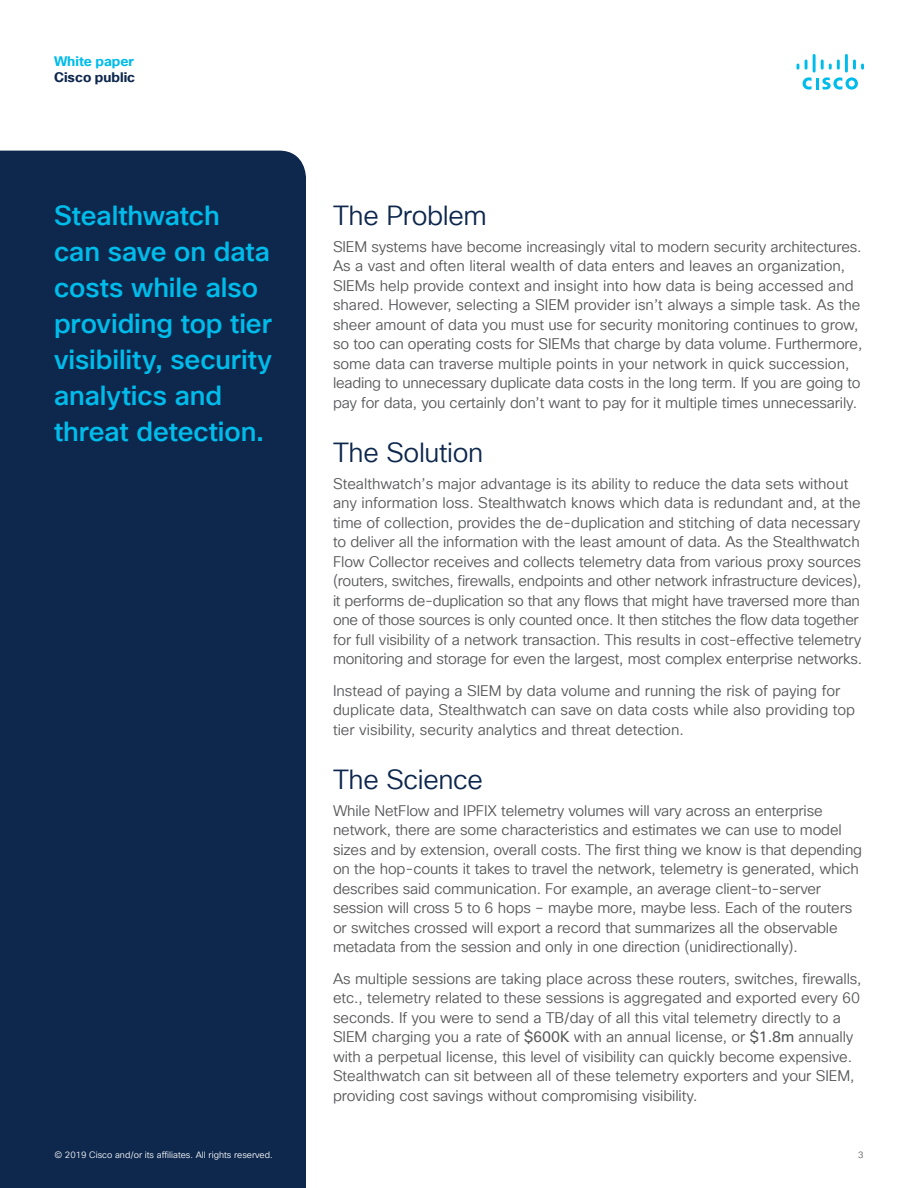
<style>
.page{position:relative;width:918px;height:1188px;background:#fff}
.page>*{position:absolute;margin:0;border:0;box-sizing:border-box;transform-origin:0 0}
.Pull_Quote_Body{font:500 27px/36px "Cisco Sans TT";letter-spacing:-.005em;color:#00bceb}
.Subhead2_midnight_bl{font:27px "Cisco Sans TT Light";letter-spacing:-.015em;color:#0d274d}
.Body{font:15px/19.5px "Cisco Sans TT Light";letter-spacing:-.01em;color:#57585a}
.t1{font:700 13.5px "Cisco Sans TT";color:#0d274d}
.t2{font:700 13.5px "Cisco Sans TT";color:#00bceb}
.Footer_white{font:9px "Cisco Sans TT Light";color:#fff}
.Footer_-_gray{font:9px "Cisco Sans TT Light";color:#57585a}
.s1{font-family:"Cisco Sans TT"}
</style>
<div class="page">
<svg style="left:803px;top:77px;width:55px;height:13px"></svg>
<svg style="left:797px;top:64px;width:2px;height:6px"></svg>
<svg style="left:805px;top:60px;width:3px;height:10px"></svg>
<hr style="left:813px;top:54px;width:3px;height:19px;background:#00bceb">
<svg style="left:821px;top:60px;width:19px;height:10px"></svg>
<hr style="left:845px;top:54px;width:3px;height:19px;background:#00bceb">
<svg style="left:853px;top:60px;width:11px;height:10px"></svg>
<div style="left:0;top:151px;width:306px;height:1037px;background:#0d274d"></div>
<p class="t2" style="left:54px;top:52px;width:82px">White paper</p>
<p class="t1" style="left:54px;top:69px;width:83px">Cisco public</p>
<p class="Pull_Quote_Body" style="left:54px;top:198px;width:220px">Stealthwatch can save on data costs while also providing top tier visibility, security analytics and threat detection.</p>
<p class="Footer_white" style="left:54px;top:1149px;width:220px">© 2019 Cisco and/or its affiliates. All rights reserved.</p>
<p class="Subhead2_midnight_bl" style="left:333px;top:198px;width:155px">The Problem</p>
<p class="Body" style="left:333px;top:237px;width:531px">SIEM systems have become increasingly vital to modern security architectures.<br>As a vast and often literal wealth of data enters and leaves an organization, SIEMs help provide context and insight into how data is being accessed and shared. However, selecting a SIEM provider isn’t always a simple task. As the sheer amount of data you must use for security monitoring continues to grow, so too can operating costs for SIEMs that charge by data volume. Furthermore, some data can traverse multiple points in your network in quick succession, leading to unnecessary duplicate data costs in the long term. If you are going to pay for data, you certainly don’t want to pay for it multiple times unnecessarily.</p>
<p class="Subhead2_midnight_bl" style="left:333px;top:435px;width:152px">The Solution</p>
<p class="Body" style="left:333px;top:474px;width:531px">Stealthwatch’s major advantage is its ability to reduce the data sets without any information loss. Stealthwatch knows which data is redundant and, at the time of collection, provides the de-duplication and stitching of data necessary to deliver all the information with the least amount of data. As the Stealthwatch Flow Collector receives and collects telemetry data from various proxy sources (routers, switches, firewalls, endpoints and other network infrastructure devices), it performs de-duplication so that any flows that might have traversed more than one of those sources is only counted once. It then stitches the flow data together for full visibility of a network transaction. This results in cost-effective telemetry monitoring and storage for even the largest, most complex enterprise networks.</p>
<p class="Body" style="left:333px;top:681px;width:524px">Instead of paying a SIEM by data volume and running the risk of paying for duplicate data, Stealthwatch can save on data costs while also providing top tier visibility, security analytics and threat detection.</p>
<p class="Subhead2_midnight_bl" style="left:333px;top:762px;width:152px">The Science</p>
<p class="Body" style="left:333px;top:801px;width:531px">While NetFlow and IPFIX telemetry volumes will vary across an enterprise network, there are some characteristics and estimates we can use to model sizes and by extension, overall costs. The first thing we know is that depending on the hop-counts it takes to travel the network, telemetry is generated, which describes said communication. For example, an average client-to-server session will cross 5 to 6 hops – maybe more, maybe less. Each of the routers or switches crossed will export a record that summarizes all the observable metadata from the session and only in one direction (unidirectionally).</p>
<p class="Body" style="left:333px;top:969px;width:530px">As multiple sessions are taking place across these routers, switches, firewalls, etc., telemetry related to these sessions is aggregated and exported every 60 seconds. If you were to send a TB/day of all this vital telemetry directly to a SIEM charging you a rate of <span class="s1">$600K</span> with an annual license, or <span class="s1">$1.8m</span> annually with a perpetual license, this level of visibility can quickly become expensive.<br>Stealthwatch can sit between all of these telemetry exporters and your SIEM, providing cost savings without compromising visibility.</p>
<p class="Footer_-_gray" style="left:858px;top:1149px;width:7px">3</p>
</div>
